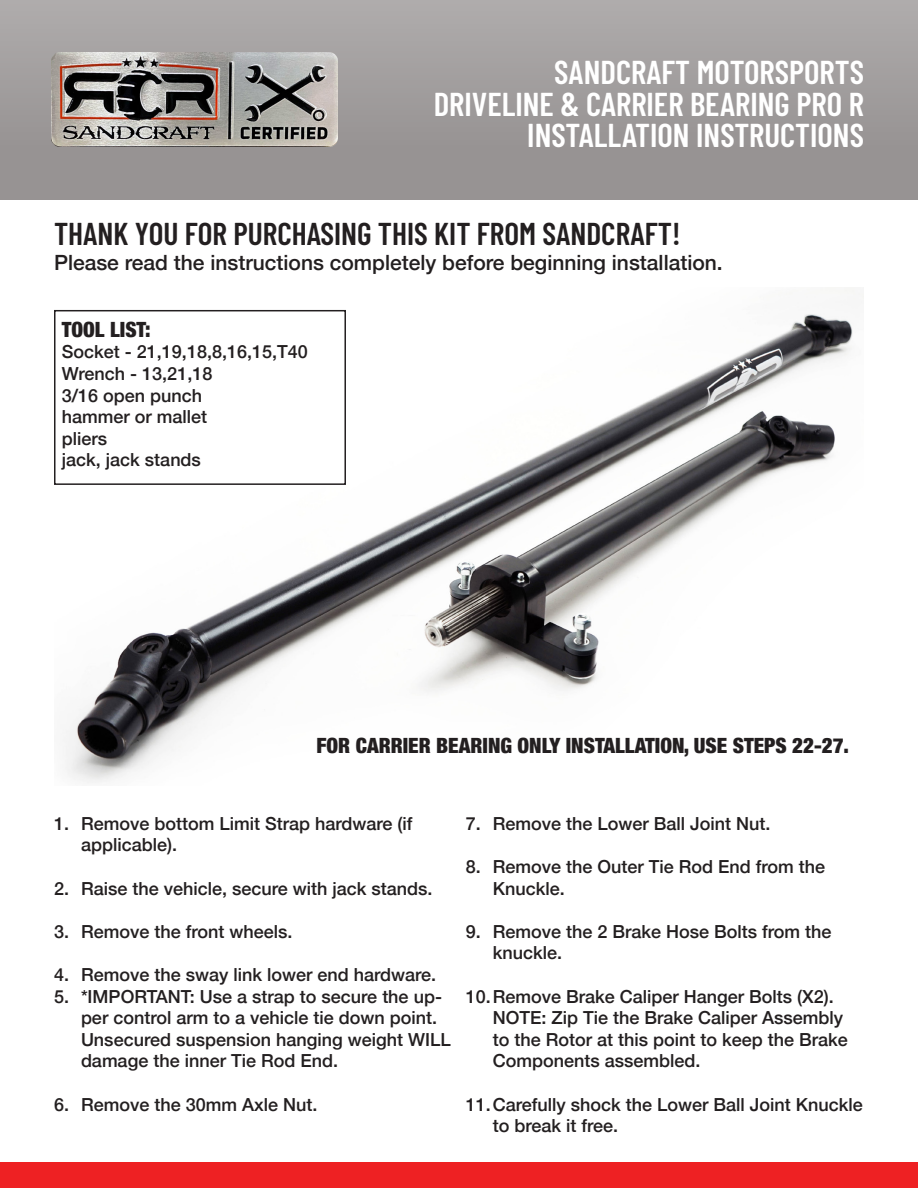
<style>
.page{position:relative;width:918px;height:1188px;background:#fff}
.page>*{position:absolute;margin:0;border:0;box-sizing:border-box;transform-origin:0 0}
.t1{font:600 33px "Barlow Condensed";color:#fff}
.t2{font:600 31.5px "Barlow Condensed";color:#231f20}
.t3{font:500 21px "Helvetica Neue";color:#231f20}
.t4{font:900 condensed 21px "Helvetica Neue";color:#231f20}
.t5{font:500 18px/21.6px "Helvetica Neue";color:#231f20}
</style>
<div class="page">
<div style="left:0;top:0;width:918px;height:200px;background:linear-gradient(to bottom,#aeabab,#928e8e)"></div>
<div style="left:0;top:1162px;width:918px;height:26px;background:#ee2123"></div>
<img style="left:51px;top:53px;width:286px;height:93px">
<img style="left:63px;top:288px;width:801px;height:495px">
<div style="left:55px;top:311px;width:290px;height:173px;background:#fff"></div>
<div style="left:54px;top:310px;width:292px;height:175px;border:2px solid #231f20"></div>
<p class="t1" style="left:554px;top:49px;width:311px">SANDCRAFT MOTORSPORTS</p>
<p class="t1" style="left:434px;top:80px;width:432px">DRIVELINE &amp; CARRIER BEARING PRO R</p>
<p class="t1" style="left:527px;top:112px;width:338px">INSTALLATION INSTRUCTIONS</p>
<p class="t2" style="left:54px;top:211px;width:628px">THANK YOU FOR PURCHASING THIS KIT FROM SANDCRAFT!</p>
<p class="t3" style="left:54px;top:246px;width:670px">Please read the instructions completely before beginning installation.</p>
<p class="t4" style="left:62px;top:316px;width:90px">TOOL LIST:</p>
<p class="t5" style="left:62px;top:340px;width:247px">Socket - 21,19,18,8,16,15,T40</p>
<p class="t5" style="left:62px;top:361px;width:152px">Wrench - 13,21,18</p>
<p class="t5" style="left:62px;top:383px;width:142px">3/16 open punch</p>
<p class="t5" style="left:62px;top:405px;width:147px">hammer or mallet</p>
<p class="t5" style="left:62px;top:426px;width:47px">pliers</p>
<p class="t5" style="left:62px;top:448px;width:141px">jack, jack stands</p>
<p class="t4" style="left:316px;top:732px;width:534px">FOR CARRIER BEARING ONLY INSTALLATION, USE STEPS 22-27.</p>
<p class="t5" style="left:81px;top:811px;width:333px;text-indent:-27px">1. Remove bottom Limit Strap hardware (if applicable).</p>
<p class="t5" style="left:54px;top:876px;width:380px">2. Raise the vehicle, secure with jack stands.</p>
<p class="t5" style="left:54px;top:919px;width:240px">3. Remove the front wheels.</p>
<p class="t5" style="left:54px;top:962px;width:384px">4. Remove the sway link lower end hardware.</p>
<p class="t5" style="left:81px;top:984px;width:371px;text-indent:-27px">5. *IMPORTANT: Use a strap to secure the up&shy;per control arm to a vehicle tie down point.<br>Unsecured suspension hanging weight WILL damage the inner Tie Rod End.</p>
<p class="t5" style="left:54px;top:1092px;width:265px">6. Remove the 30mm Axle Nut.</p>
<p class="t5" style="left:466px;top:811px;width:306px">7. Remove the Lower Ball Joint Nut.</p>
<p class="t5" style="left:493px;top:854px;width:334px;text-indent:-27px">8. Remove the Outer Tie Rod End from the<br>Knuckle.</p>
<p class="t5" style="left:493px;top:919px;width:340px;text-indent:-27px">9. Remove the 2 Brake Hose Bolts from the knuckle.</p>
<p class="t5" style="left:493px;top:984px;width:357px;text-indent:-27px">10.Remove Brake Caliper Hanger Bolts (X2).<br>NOTE: Zip Tie the Brake Caliper Assembly to the Rotor at this point to keep the Brake Components assembled.</p>
<p class="t5" style="left:493px;top:1092px;width:372px;text-indent:-27px">11.Carefully shock the Lower Ball Joint Knuckle to break it free.</p>
</div>
